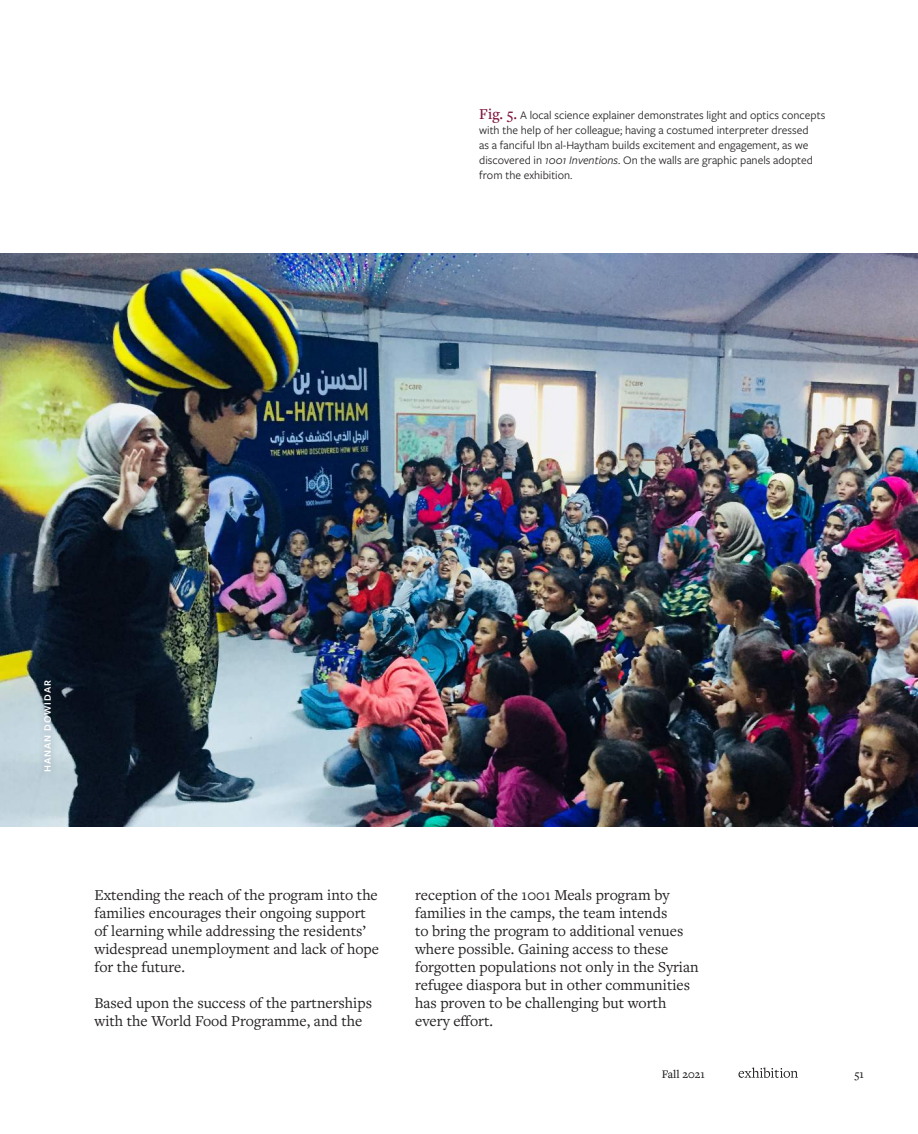
<style>
.page{position:relative;width:918px;height:1134px;background:#fff}
.page>*{position:absolute;margin:0;border:0;box-sizing:border-box;transform-origin:0 0}
.t1{font:15.75px/18px "Freight Text Pro";color:#231f20}
.t2{font:12px/15px "Freight Sans Pro";color:#231f20}
.t3{font:500 12px "Freight Text Pro";color:#231f20}
.t4{font:600 10.2px "Freight Sans Pro";letter-spacing:.105em;color:#fff}
.s1{font-family:"Freight Text Pro";font-weight:500;font-size:15.75px;color:#7d123a}
.s2{font-style:italic}
</style>
<div class="page">
<svg style="left:738px;top:1067px;width:60px;height:11px"></svg>
<img style="left:2px;top:254px;width:914px;height:572px">
<div style="left:37px;top:673px;width:22px;height:106px;background:#231f20;opacity:.25"></div>
<p class="t2" style="left:479px;top:107px;width:348px"><span class="s1">Fig. 5.</span> A local science explainer demonstrates light and optics concepts with the help of her colleague; having a costumed interpreter dressed<br>as a fanciful Ibn al-Haytham builds excitement and engagement, as we discovered in <span class="s2">1001 Inventions</span>. On the walls are graphic panels adopted from the exhibition.</p>
<p class="t4" style="left:41px;top:772px;width:94px;rotate:-90deg">HANAN DOWIDAR</p>
<p class="t1" style="left:94px;top:885px;width:286px">Extending the reach of the program into the families encourages their ongoing support of learning while addressing the residents’ widespread unemployment and lack of hope for the future.</p>
<p class="t1" style="left:94px;top:993px;width:279px">Based upon the success of the partnerships with the World Food Programme, and the</p>
<p class="t1" style="left:415px;top:885px;width:285px">reception of the 1001 Meals program by families in the camps, the team intends<br>to bring the program to additional venues where possible. Gaining access to these forgotten populations not only in the Syrian refugee diaspora but in other communities has proven to be challenging but worth every effort.</p>
<p class="t3" style="left:662px;top:1066px;width:45px">Fall 2021</p>
<p class="t3" style="left:854px;top:1066px;width:11px">51</p>
</div>
